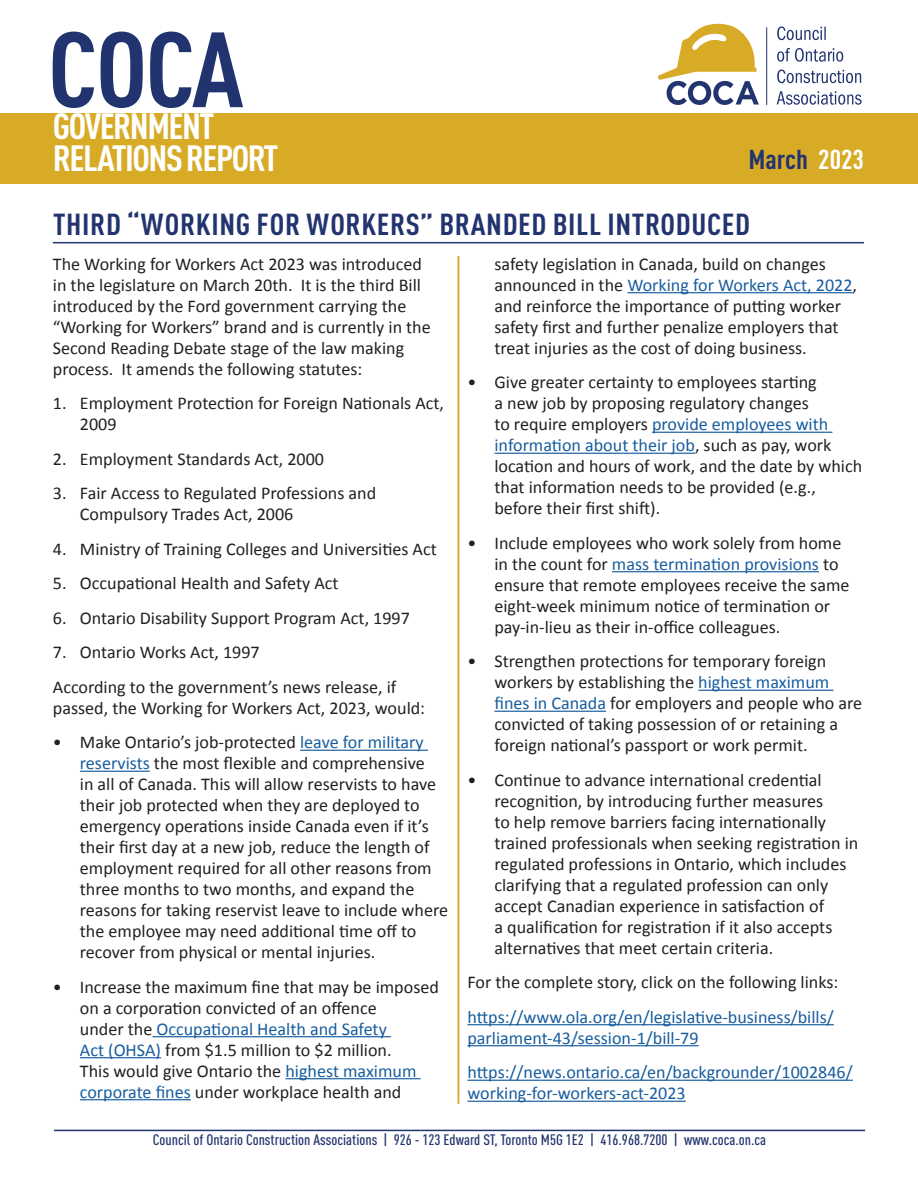
<style>
.page{position:relative;width:918px;height:1188px;background:#fff}
.page>*{position:absolute;margin:0;border:0;box-sizing:border-box;transform-origin:0 0}
.t1{font:700 condensed 105px "DIN Pro";color:#22346f;scale:1.06 1}
.t2{font:700 condensed 36px/31.5px "DIN Pro";letter-spacing:-.04em;color:#fff;scale:1.06 1}
.Article_Title{font:700 condensed 30px "DIN Pro";letter-spacing:.02em;color:#22346f;scale:1.06 1}
.t3{font:700 condensed 27px "DIN Pro";color:#22346f;scale:1.06 1}
.Body{font:18px/21px "Calibri";color:#231f20}
.Body-2{font:18px/21px "Calibri";color:#175d9e}
.t4{font:500 condensed 15px "DIN Pro";color:#22346f;scale:1.06 1}
.s1{color:#fff}
.s2{color:#175d9e}
</style>
<div class="page">
<hr style="left:54px;top:1130px;width:811px;height:1px;background:#22346f">
<div style="left:0;top:113px;width:918px;height:71px;background:#d8ab27"></div>
<hr style="left:766px;top:27px;width:1px;height:78px;background:#22346f">
<svg style="left:658px;top:24px;width:101px;height:81px"></svg>
<svg style="left:777px;top:91px;width:85px;height:14px"></svg>
<svg style="left:777px;top:69px;width:84px;height:14px"></svg>
<svg style="left:777px;top:48px;width:66px;height:14px"></svg>
<svg style="left:777px;top:26px;width:49px;height:14px"></svg>
<hr style="left:53px;top:242px;width:811px;height:1px;background:#22346f">
<hr style="left:300px;top:750px;width:128px;height:1px;background:#175d9e">
<hr style="left:80px;top:771px;width:70px;height:1px;background:#175d9e">
<hr style="left:152px;top:1036px;width:239px;height:1px;background:#175d9e">
<hr style="left:80px;top:1057px;width:81px;height:1px;background:#175d9e">
<hr style="left:285px;top:1078px;width:136px;height:1px;background:#175d9e">
<hr style="left:80px;top:1099px;width:111px;height:1px;background:#175d9e">
<hr style="left:627px;top:292px;width:226px;height:1px;background:#175d9e">
<hr style="left:652px;top:432px;width:180px;height:1px;background:#175d9e">
<hr style="left:494px;top:453px;width:201px;height:1px;background:#175d9e">
<hr style="left:612px;top:571px;width:207px;height:1px;background:#175d9e">
<hr style="left:698px;top:690px;width:135px;height:1px;background:#175d9e">
<hr style="left:494px;top:711px;width:112px;height:1px;background:#175d9e">
<hr style="left:467px;top:1024px;width:367px;height:1px;background:#175d9e">
<hr style="left:467px;top:1045px;width:232px;height:1px;background:#175d9e">
<hr style="left:467px;top:1080px;width:386px;height:1px;background:#175d9e">
<hr style="left:467px;top:1101px;width:219px;height:1px;background:#175d9e">
<hr style="left:458px;top:256px;width:1px;height:848px;background:#d8ab27">
<h1 class="t1" style="left:48px;top:-9px;width:186px">COCA</h1>
<h2 class="t2" style="left:53px;top:107px;width:214px">GOVERNMENT<br>RELATIONS REPORT</h2>
<h3 class="t3" style="left:749px;top:139px;width:110px">March <span class="s1">2023</span></h3>
<p class="Article_Title" style="left:53px;top:202px;width:659px">THIRD “WORKING FOR WORKERS” BRANDED BILL INTRODUCED</p>
<p class="Body" style="left:53px;top:253px;width:379px">The Working for Workers Act 2023 was introduced in the legislature on March 20th. It is the third Bill introduced by the Ford government carrying the “Working for Workers” brand and is currently in the Second Reading Debate stage of the law making process. It amends the following statutes:</p>
<p class="Body" style="left:80px;top:392px;width:366px;text-indent:-27px">1. Employment Protection for Foreign Nationals Act,<br>2009</p>
<p class="Body" style="left:53px;top:448px;width:273px">2. Employment Standards Act, 2000</p>
<p class="Body" style="left:80px;top:482px;width:298px;text-indent:-27px">3. Fair Access to Regulated Professions and<br>Compulsory Trades Act, 2006</p>
<p class="Body" style="left:53px;top:538px;width:385px">4. Ministry of Training Colleges and Universities Act</p>
<p class="Body" style="left:53px;top:572px;width:287px">5. Occupational Health and Safety Act</p>
<p class="Body" style="left:53px;top:607px;width:359px">6. Ontario Disability Support Program Act, 1997</p>
<p class="Body" style="left:53px;top:641px;width:208px">7. Ontario Works Act, 1997</p>
<p class="Body" style="left:53px;top:676px;width:374px">According to the government’s news release, if passed, the Working for Workers Act, 2023, would:</p>
<p class="Body" style="left:80px;top:731px;width:370px;text-indent:-27px">• Make Ontario’s job-protected <span class="s2">leave for military reservists</span> the most flexible and comprehensive<br>in all of Canada. This will allow reservists to have their job protected when they are deployed to emergency operations inside Canada even if it’s their first day at a new job, reduce the length of employment required for all other reasons from three months to two months, and expand the reasons for taking reservist leave to include where the employee may need additional time off to recover from physical or mental injuries.</p>
<p class="Body" style="left:80px;top:976px;width:361px;text-indent:-27px">• Increase the maximum fine that may be imposed on a corporation convicted of an offence<br>under the <span class="s2">Occupational Health and Safety<br>Act (OHSA)</span> from $1.5 million to $2 million.<br>This would give Ontario the <span class="s2">highest maximum corporate fines</span> under workplace health and</p>
<p class="Body" style="left:494px;top:253px;width:364px">safety legislation in Canada, build on changes announced in the <span class="s2">Working for Workers Act, 2022</span>, and reinforce the importance of putting worker safety first and further penalize employers that treat injuries as the cost of doing business.</p>
<p class="Body" style="left:494px;top:371px;width:369px;text-indent:-27px">• Give greater certainty to employees starting<br>a new job by proposing regulatory changes<br>to require employers <span class="s2">provide employees with information about their job</span>, such as pay, work location and hours of work, and the date by which that information needs to be provided (e.g., before their first shift).</p>
<p class="Body" style="left:494px;top:532px;width:357px;text-indent:-27px">• Include employees who work solely from home in the count for <span class="s2">mass termination provisions</span> to ensure that remote employees receive the same eight-week minimum notice of termination or pay-in-lieu as their in-office colleagues.</p>
<p class="Body" style="left:494px;top:650px;width:369px;text-indent:-27px">• Strengthen protections for temporary foreign workers by establishing the <span class="s2">highest maximum fines in Canada</span> for employers and people who are convicted of taking possession of or retaining a foreign national’s passport or work permit.</p>
<p class="Body" style="left:494px;top:769px;width:365px;text-indent:-27px">• Continue to advance international credential recognition, by introducing further measures<br>to help remove barriers facing internationally trained professionals when seeking registration in regulated professions in Ontario, which includes clarifying that a regulated profession can only accept Canadian experience in satisfaction of<br>a qualification for registration if it also accepts alternatives that meet certain criteria.</p>
<p class="Body" style="left:467px;top:971px;width:372px">For the complete story, click on the following links:</p>
<p class="Body-2" style="left:467px;top:1006px;width:368px">https://www.ola.org/en/legislative-business/bills/ parliament-43/session-1/bill-79</p>
<p class="Body-2" style="left:467px;top:1061px;width:387px">https://news.ontario.ca/en/backgrounder/1002846/ working-for-workers-act-2023</p>
<p class="t4" style="left:153px;top:1128px;width:580px">Council of Ontario Construction Associations | 926 - 123 Edward ST, Toronto M5G 1E2 | 416.968.7200 | www.coca.on.ca</p>
</div>
